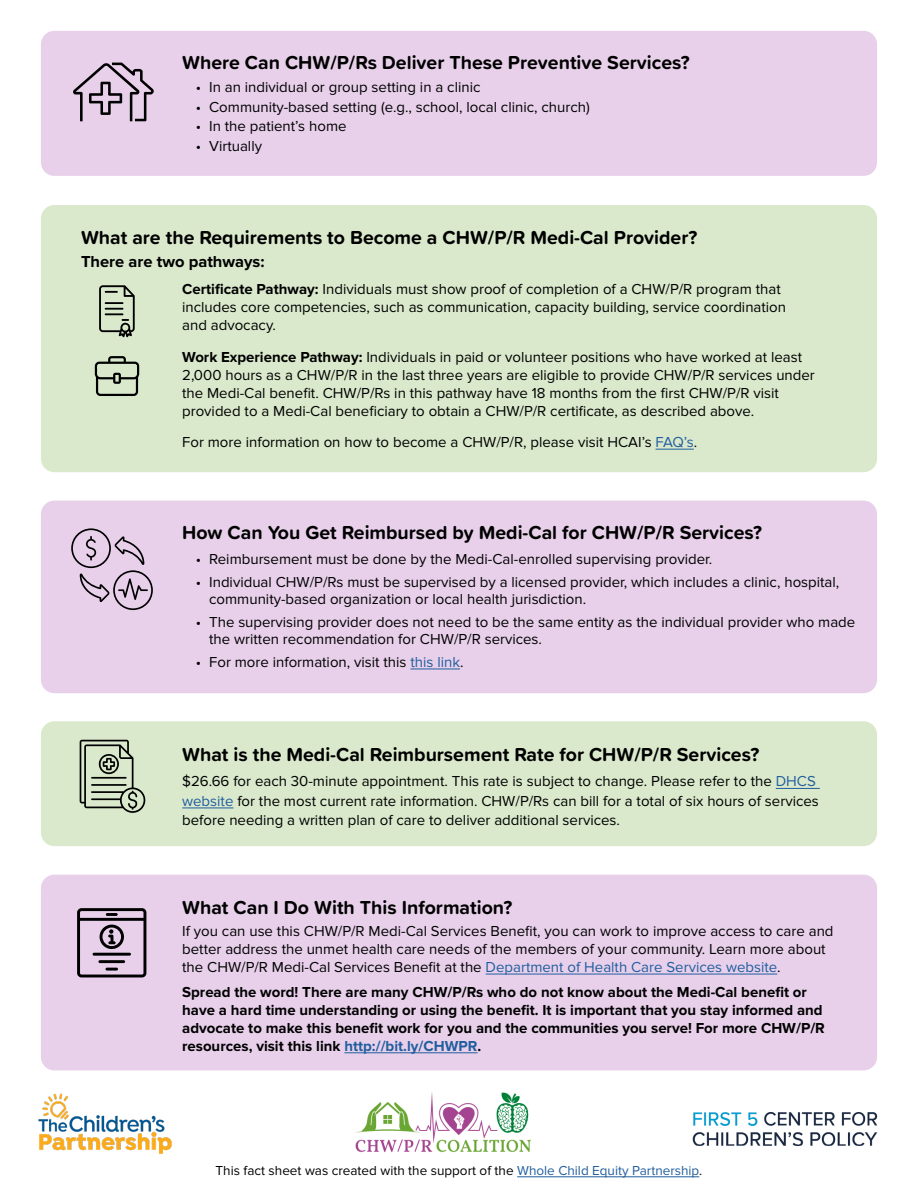
<style>
.page{position:relative;width:918px;height:1188px;background:#fff}
.page>*{position:absolute;margin:0;border:0;box-sizing:border-box;transform-origin:0 0}
.t1{font:700 19.5px "Proxima Soft";color:#000}
.t2{font:700 16.5px "Proxima Nova";color:#000}
.t3{font:15px/18px "Proxima Nova";color:#000}
.t4{font:700 15px/18px "Proxima Nova";color:#000}
.t5{font:13.5px "Proxima Nova";color:#000}
.s1{font-weight:700}
.s2{color:#215e9e}
</style>
<div class="page">
<img style="left:38px;top:1093px;width:134px;height:61px">
<img style="left:692px;top:1112px;width:186px;height:34px">
<img style="left:355px;top:1092px;width:176px;height:61px">
<hr style="left:517px;top:1177px;width:182px;height:1px;background:#215e9e">
<div style="left:41px;top:501px;width:836px;height:192px;background:#e8d0eb;border-radius:14px"></div>
<div style="left:41px;top:721px;width:836px;height:125px;background:#dae9cc;border-radius:14px"></div>
<div style="left:41px;top:205px;width:836px;height:267px;background:#dae9cc;border-radius:14px"></div>
<div style="left:41px;top:31px;width:836px;height:145px;background:#e8d0eb;border-radius:14px"></div>
<div style="left:41px;top:875px;width:836px;height:195px;background:#e8d0eb;border-radius:14px"></div>
<hr style="left:410px;top:669px;width:50px;height:1px;background:#215e9e">
<hr style="left:486px;top:974px;width:291px;height:1px;background:#215e9e">
<hr style="left:344px;top:1053px;width:134px;height:1px;background:#215e9e">
<hr style="left:776px;top:788px;width:44px;height:1px;background:#215e9e">
<hr style="left:182px;top:808px;width:51px;height:1px;background:#215e9e">
<hr style="left:656px;top:449px;width:38px;height:1px;background:#215e9e">
<svg style="left:99px;top:285px;width:36px;height:52px"></svg>
<svg style="left:95px;top:356px;width:44px;height:40px"></svg>
<svg style="left:80px;top:740px;width:66px;height:73px"></svg>
<svg style="left:73px;top:63px;width:81px;height:58px"></svg>
<svg style="left:77px;top:908px;width:69px;height:69px"></svg>
<svg style="left:71px;top:528px;width:82px;height:82px"></svg>
<h1 class="t1" style="left:182px;top:47px;width:509px">Where Can CHW/P/Rs Deliver These Preventive Services?</h1>
<p class="t3" style="left:196px;top:78px;width:286px">• In an individual or group setting in a clinic</p>
<p class="t3" style="left:196px;top:98px;width:396px">• Community-based setting (e.g., school, local clinic, church)</p>
<p class="t3" style="left:196px;top:117px;width:152px">• In the patient’s home</p>
<p class="t3" style="left:196px;top:137px;width:68px">• Virtually</p>
<h1 class="t1" style="left:81px;top:223px;width:618px">What are the Requirements to Become a CHW/P/R Medi-Cal Provider?</h1>
<p class="t2" style="left:81px;top:252px;width:185px">There are two pathways:</p>
<p class="t3" style="left:182px;top:280px;width:605px"><span class="s1">Certificate Pathway:</span> Individuals must show proof of completion of a CHW/P/R program that includes core competencies, such as communication, capacity building, service coordination and advocacy.</p>
<p class="t3" style="left:182px;top:348px;width:634px"><span class="s1">Work Experience Pathway:</span> Individuals in paid or volunteer positions who have worked at least 2,000 hours as a CHW/P/R in the last three years are eligible to provide CHW/P/R services under the Medi-Cal benefit. CHW/P/Rs in this pathway have 18 months from the first CHW/P/R visit provided to a Medi-Cal beneficiary to obtain a CHW/P/R certificate, as described above.</p>
<p class="t3" style="left:182px;top:433px;width:517px">For more information on how to become a CHW/P/R, please visit HCAI’s <span class="s2">FAQ’s</span>.</p>
<h1 class="t1" style="left:182px;top:518px;width:581px">How Can You Get Reimbursed by Medi-Cal for CHW/P/R Services?</h1>
<p class="t3" style="left:196px;top:550px;width:518px">• Reimbursement must be done by the Medi-Cal-enrolled supervising provider.</p>
<p class="t3" style="left:209px;top:574px;width:632px;line-height:16.5px;text-indent:-14px">• Individual CHW/P/Rs must be supervised by a licensed provider, which includes a clinic, hospital, community-based organization or local health jurisdiction.</p>
<p class="t3" style="left:209px;top:614px;width:648px;line-height:16.5px;text-indent:-14px">• The supervising provider does not need to be the same entity as the individual provider who made the written recommendation for CHW/P/R services.</p>
<p class="t3" style="left:196px;top:653px;width:269px">• For more information, visit this <span class="s2">this link</span>.</p>
<h1 class="t1" style="left:182px;top:740px;width:579px">What is the Medi-Cal Reimbursement Rate for CHW/P/R Services?</h1>
<p class="t3" style="left:182px;top:772px;width:638px;line-height:19.5px">$26.66 for each 30-minute appointment. This rate is subject to change. Please refer to the <span class="s2">DHCS website</span> for the most current rate information. CHW/P/Rs can bill for a total of six hours of services before needing a written plan of care to deliver additional services.</p>
<h1 class="t1" style="left:182px;top:893px;width:332px">What Can I Do With This Information?</h1>
<p class="t3" style="left:182px;top:922px;width:653px">If you can use this CHW/P/R Medi-Cal Services Benefit, you can work to improve access to care and better address the unmet health care needs of the members of your community. Learn more about the CHW/P/R Medi-Cal Services Benefit at the <span class="s2">Department of Health Care Services website</span>.</p>
<p class="t4" style="left:182px;top:983px;width:644px">Spread the word! There are many CHW/P/Rs who do not know about the Medi-Cal benefit or have a hard time understanding or using the benefit. It is important that you stay informed and advocate to make this benefit work for you and the communities you serve! For more CHW/P/R resources, visit this link <span class="s2">http://bit.ly/CHWPR</span>.</p>
<p class="t5" style="left:216px;top:1163px;width:488px">This fact sheet was created with the support of the <span class="s2">Whole Child Equity Partnership</span>.</p>
</div>
